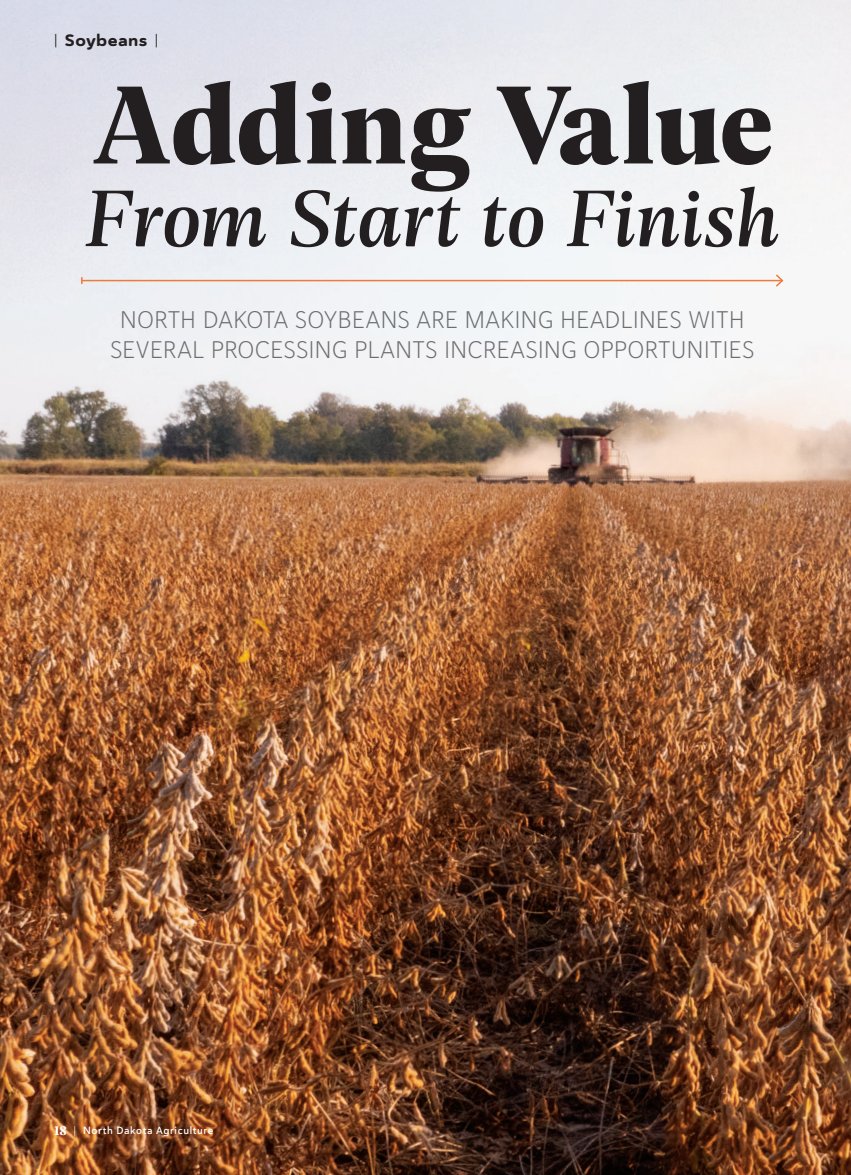
<style>
.page{position:relative;width:851px;height:1175px;background:#fff}
.page>*{position:absolute;margin:0;border:0;box-sizing:border-box;transform-origin:0 0}
.t1{font:700 118.5px "Geller Headline";color:#231f20}
.t2{font:italic 500 85.5px "Geller Headline";color:#231f20}
.t3{font:24px/30px "Haboro Soft Nor Lig";color:#6c6d70;text-align:center}
.t4{font:16.5px "Haboro Soft Ext Ex B";letter-spacing:.02em;color:#231f20}
.t5{font:10.5px "Haboro Soft Nor Dem";letter-spacing:.06em;color:#fff}
.s1{font-family:"Haboro Soft Nor Boo";font-size:13.5px}
.s2{font-family:"Geller Headline";font-weight:700;font-size:13.5px}
.s3{font-family:"Haboro Soft Nor Lig"}
</style>
<div class="page">
<img style="left:0;top:0;width:850px;height:1174px">
<hr style="left:82px;top:280px;width:700px;height:1px;background:#ee7a3c">
<svg style="left:774px;top:273px;width:10px;height:15px"></svg>
<p class="t4" style="left:54px;top:30px;width:106px"><span class="s1">|</span> Soybeans <span class="s1">|</span></p>
<h1 class="t1" style="left:91px;top:40px;width:682px">Adding Value</h1>
<h2 class="t2" style="left:85px;top:160px;width:696px">From Start to Finish</h2>
<p class="t3" style="left:110px;top:304px;width:646px">NORTH DAKOTA SOYBEANS ARE MAKING HEADLINES WITH<br>SEVERAL PROCESSING PLANTS INCREASING OPPORTUNITIES</p>
<p class="t5" style="left:54px;top:1123px;width:161px"><span class="s2">18</span> <span class="s3">|</span> North Dakota Agriculture</p>
</div>
